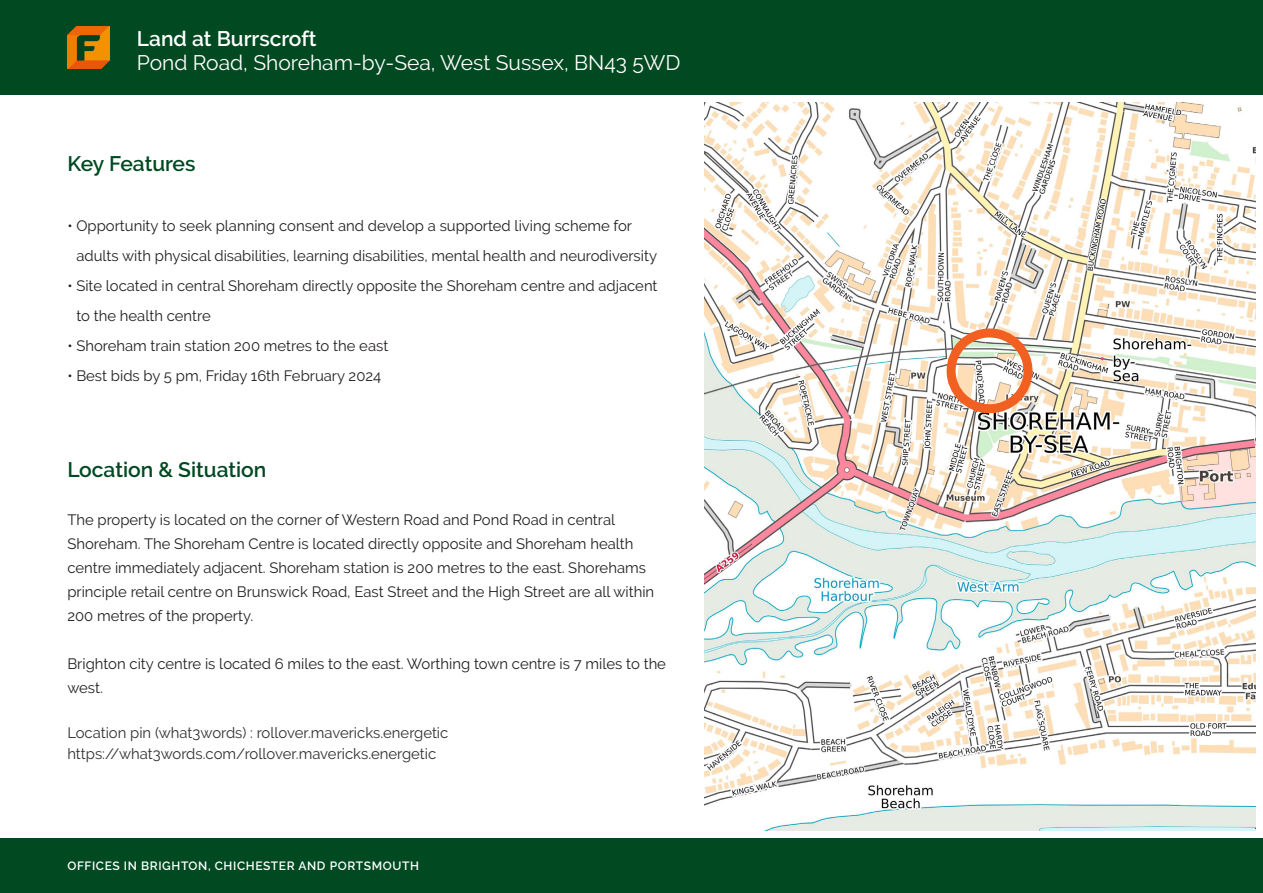
<style>
.page{position:relative;width:1263px;height:893px;background:#fff}
.page>*{position:absolute;margin:0;border:0;box-sizing:border-box;transform-origin:0 0}
.t1{font:21px "Raleway";color:#fff}
.Flude_-_Sub_Header{font:600 21px "Raleway";color:#004921}
.t2{font:600 21px "Raleway";color:#fff}
.Flude_-_Standard_Paragraph_Text{font:15px/24px "Raleway";color:#231f20}
.Flude_-_Standard_Paragraph_Text-2{font:15px "Raleway";color:#312f30}
.t3{font:15px "Raleway";color:#fff}
.t4{font:600 15px "Raleway";color:#fff}
.t5{font:600 12px "Raleway";letter-spacing:.05em;color:#fff}
</style>
<div class="page">
<div style="left:0;top:0;width:1263px;height:95px;background:#004921"></div>
<div style="left:0;top:838px;width:1263px;height:55px;background:#004921"></div>
<img style="left:705px;top:102px;width:550px;height:729px">
<div style="left:946px;top:328px;width:86px;height:85px;border:9px solid #f26021;border-radius:50%"></div>
<p class="t2" style="left:137px;top:27px;width:181px">Land at Burrscroft</p>
<p class="t1" style="left:137px;top:51px;width:545px">Pond Road, Shoreham-by-Sea, West Sussex, BN43 5WD</p>
<p class="t4" style="left:137px;top:30px;width:199px">Long Leasehold Investment</p>
<p class="t3" style="left:137px;top:48px;width:263px">Secure South East Convenience Store</p>
<p class="Flude_-_Sub_Header" style="left:67px;top:151px;width:130px">Key Features</p>
<p class="Flude_-_Standard_Paragraph_Text" style="left:76px;top:211px;width:582px;line-height:30px;text-indent:-9px">• Opportunity to seek planning consent and develop a supported living scheme for adults with physical disabilities, learning disabilities, mental health and neurodiversity</p>
<p class="Flude_-_Standard_Paragraph_Text" style="left:76px;top:271px;width:583px;line-height:30px;text-indent:-9px">• Site located in central Shoreham directly opposite the Shoreham centre and adjacent to the health centre</p>
<p class="Flude_-_Standard_Paragraph_Text" style="left:67px;top:334px;width:322px">• Shoreham train station 200 metres to the east</p>
<p class="Flude_-_Standard_Paragraph_Text" style="left:67px;top:364px;width:315px">• Best bids by 5 pm, Friday 16th February 2024</p>
<p class="Flude_-_Sub_Header" style="left:67px;top:457px;width:201px">Location &amp; Situation</p>
<p class="Flude_-_Standard_Paragraph_Text" style="left:67px;top:508px;width:588px">The property is located on the corner of Western Road and Pond Road in central Shoreham. The Shoreham Centre is located directly opposite and Shoreham health centre immediately adjacent. Shoreham station is 200 metres to the east. Shorehams principle retail centre on Brunswick Road, East Street and the High Street are all within 200 metres of the property.</p>
<p class="Flude_-_Standard_Paragraph_Text" style="left:67px;top:652px;width:600px">Brighton city centre is located 6 miles to the east. Worthing town centre is 7 miles to the west.</p>
<p class="Flude_-_Standard_Paragraph_Text-2" style="left:67px;top:724px;width:382px">Location pin (what3words) : rollover.mavericks.energetic</p>
<p class="Flude_-_Standard_Paragraph_Text-2" style="left:67px;top:745px;width:370px">https://what3words.com/rollover.mavericks.energetic</p>
<p class="t5" style="left:67px;top:858px;width:353px">OFFICES IN BRIGHTON, CHICHESTER AND PORTSMOUTH</p>
</div>
